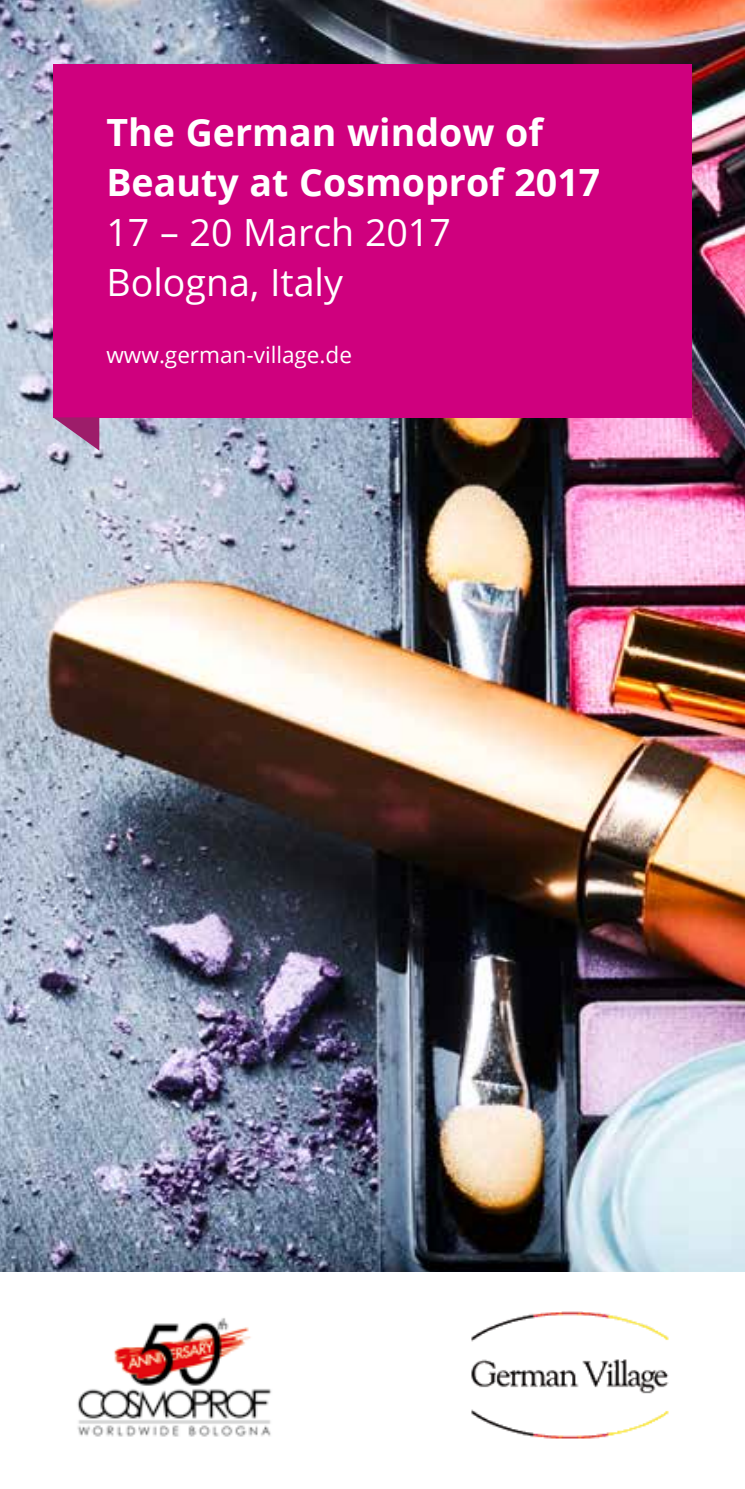
<style>
.page{position:relative;width:745px;height:1489px;background:#fff}
.page>*{position:absolute;margin:0;border:0;box-sizing:border-box;transform-origin:0 0}
.t1{font:700 37.5px/50px "Open Sans";color:#fff}
.t2{font:37.5px/50px "Open Sans";color:#fff}
.t3{font:22.5px "Open Sans";color:#fff}
</style>
<div class="page">
<img style="left:0;top:0;width:744px;height:1272px">
<img style="left:77px;top:1318px;width:195px;height:119px">
<img style="left:471px;top:1311px;width:198px;height:128px">
<div style="left:53px;top:64px;width:638px;height:353px;background:#cf007e"></div>
<svg style="left:53px;top:417px;width:46px;height:33px"></svg>
<p class="t1" style="left:106px;top:106px;width:495px">The German window of<br>Beauty at Cosmoprof 2017</p>
<p class="t2" style="left:106px;top:206px;width:346px">17 – 20 March 2017<br>Bologna, Italy</p>
<p class="t3" style="left:106px;top:339px;width:247px">www.german-village.de</p>
</div>
